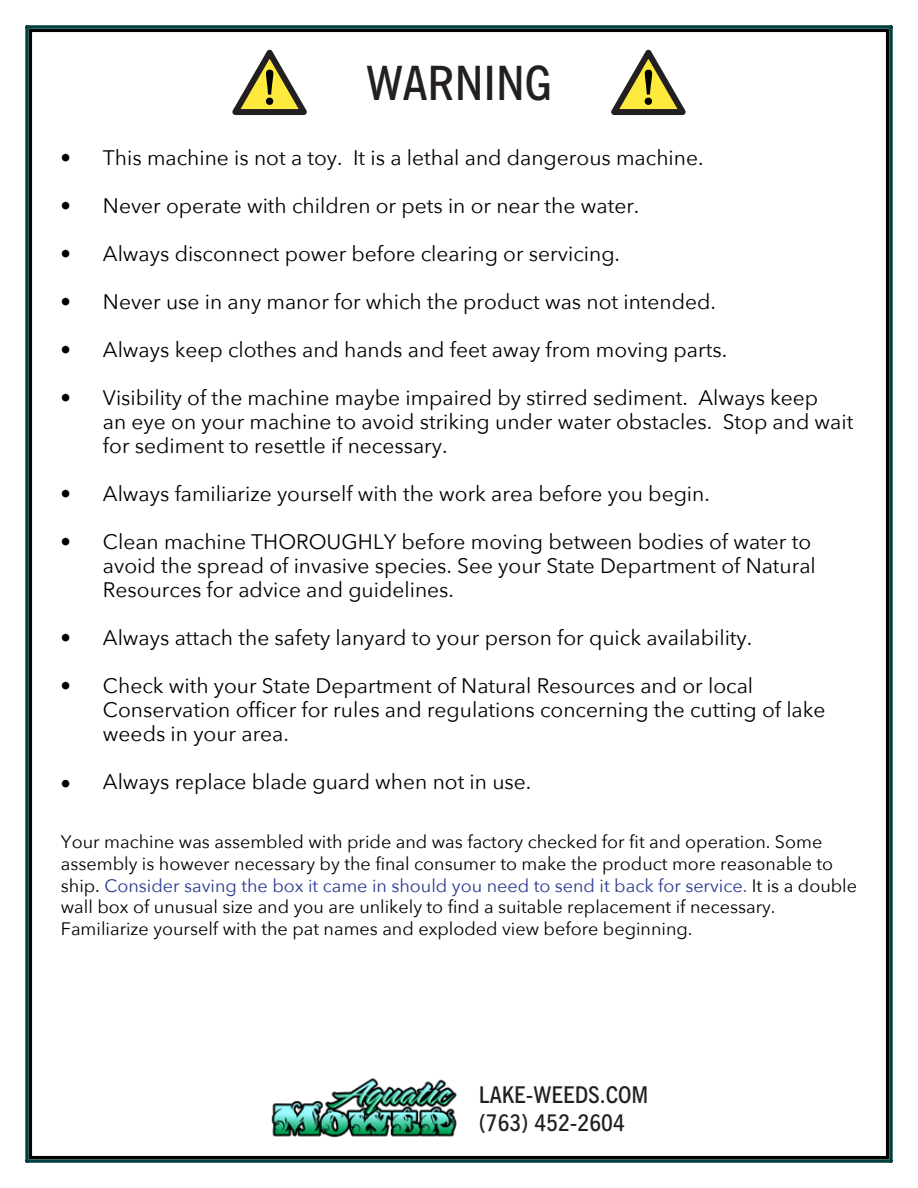
<style>
.page{position:relative;width:918px;height:1188px;background:#fff}
.page>*{position:absolute;margin:0;border:0;box-sizing:border-box;transform-origin:0 0}
.t1{font:47.1px "News Gothic MM 550 550";color:#231f20}
.t2{font:22.95px/27.6px "News Gothic MM 550 550";color:#231f20}
.t3{font:21px/24px "Avenir Next";color:#000}
.t4{font:18px/21.6px "Avenir Next";color:#000}
.s1{color:#2b3990}
</style>
<div class="page">
<hr style="left:29px;top:30px;width:3px;height:1128px;background:#000">
<hr style="left:30px;top:1156px;width:858px;height:3px;background:#000">
<hr style="left:886px;top:30px;width:3px;height:1128px;background:#000">
<hr style="left:30px;top:29px;width:858px;height:3px;background:#000">
<svg style="left:27px;top:1159px;width:864px;height:4px;background:#1f5555"></svg>
<svg style="left:25px;top:27px;width:4px;height:1134px;background:#215757"></svg>
<svg style="left:27px;top:25px;width:864px;height:4px;background:#1f5555"></svg>
<svg style="left:889px;top:27px;width:4px;height:1134px;background:#215757"></svg>
<svg style="left:232px;top:49px;width:75px;height:67px"></svg>
<svg style="left:611px;top:49px;width:75px;height:67px"></svg>
<img style="left:271px;top:1078px;width:186px;height:60px">
<h1 class="t1" style="left:366px;top:55px;width:187px">WARNING</h1>
<p class="t3" style="left:60px;top:145px;width:645px">• This machine is not a toy. It is a lethal and dangerous machine.</p>
<p class="t3" style="left:60px;top:193px;width:580px">• Never operate with children or pets in or near the water.</p>
<p class="t3" style="left:60px;top:241px;width:561px">• Always disconnect power before clearing or servicing.</p>
<p class="t3" style="left:60px;top:289px;width:657px">• Never use in any manor for which the product was not intended.</p>
<p class="t3" style="left:60px;top:337px;width:668px">• Always keep clothes and hands and feet away from moving parts.</p>
<p class="t3" style="left:103px;top:385px;width:752px;text-indent:-43px">• Visibility of the machine maybe impaired by stirred sediment. Always keep<br>an eye on your machine to avoid striking under water obstacles. Stop and wait for sediment to resettle if necessary.</p>
<p class="t3" style="left:60px;top:481px;width:651px">• Always familiarize yourself with the work area before you begin.</p>
<p class="t3" style="left:103px;top:529px;width:714px;text-indent:-43px">• Clean machine THOROUGHLY before moving between bodies of water to avoid the spread of invasive species. See your State Department of Natural<br>Resources for advice and guidelines.</p>
<p class="t3" style="left:60px;top:625px;width:693px">• Always attach the safety lanyard to your person for quick availability.</p>
<p class="t3" style="left:103px;top:673px;width:724px;text-indent:-43px">• Check with your State Department of Natural Resources and or local<br>Conservation officer for rules and regulations concerning the cutting of lake weeds in your area.</p>
<p class="t3" style="left:60px;top:769px;width:472px">• Always replace blade guard when not in use.</p>
<p class="t4" style="left:61px;top:831px;width:798px">Your machine was assembled with pride and was factory checked for fit and operation. Some assembly is however necessary by the final consumer to make the product more reasonable to ship. <span class="s1">Consider saving the box it came in should you need to send it back for service.</span> It is a double wall box of unusual size and you are unlikely to find a suitable replacement if necessary.<br>Familiarize yourself with the pat names and exploded view before beginning.</p>
<p class="t2" style="left:479px;top:1081px;width:171px">LAKE-WEEDS.COM (763) 452-2604</p>
</div>
